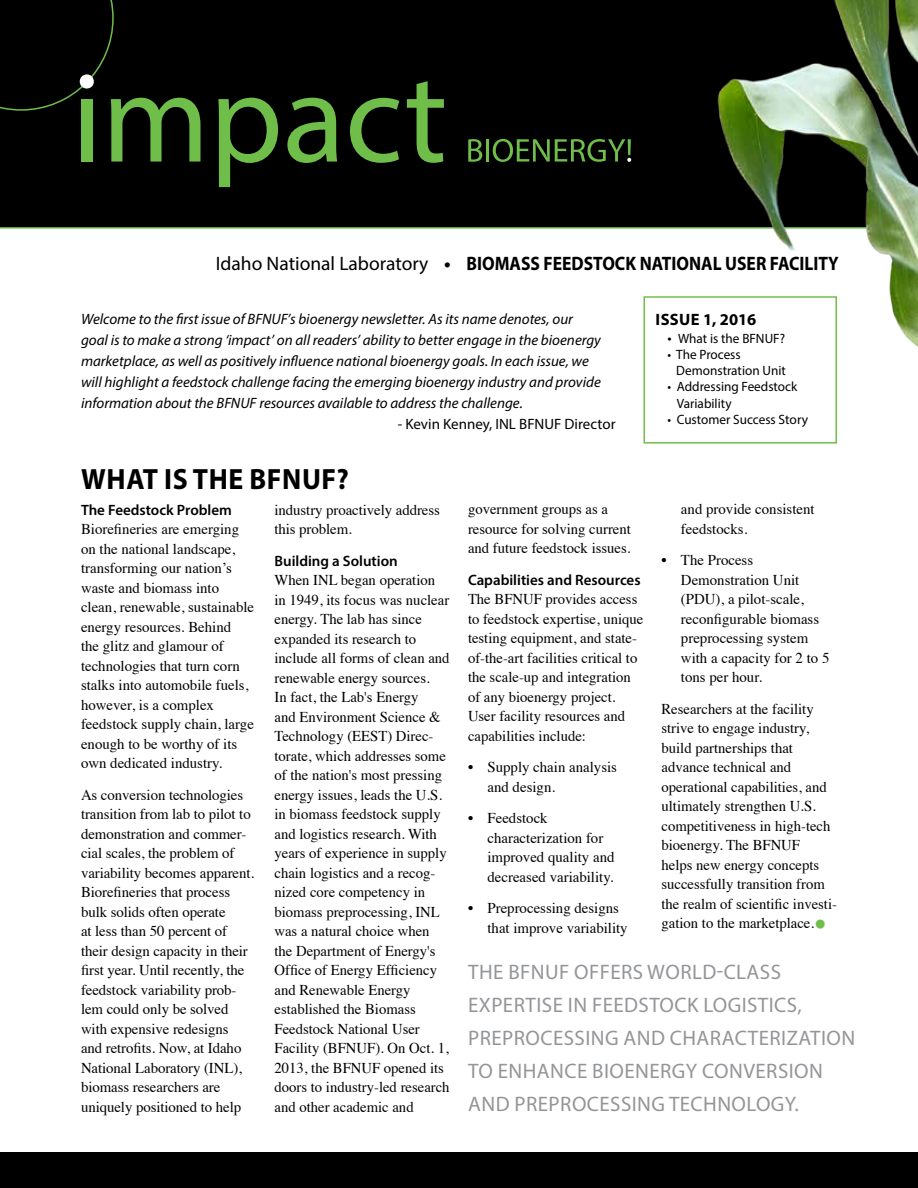
<style>
.page{position:relative;width:918px;height:1188px;background:#fff}
.page>*{position:absolute;margin:0;border:0;box-sizing:border-box;transform-origin:0 0}
.t1{font:700 29.4px "Myriad Pro";letter-spacing:.02em;color:#000;scale:.95 1}
.t2{font:21px/33px "Myriad Pro";letter-spacing:.02em;color:#939598}
.t3{font:700 19.5px "Myriad Pro";color:#000}
.t4{font:700 16.5px "Myriad Pro";letter-spacing:.02em;color:#000}
.t5{font:15px/19.5px "Times";color:#000}
.t6{font:italic 15px/21px "Myriad Pro";color:#000}
.t7{font:600 15px "Myriad Pro";color:#000}
.t8{font:15px "Myriad Pro";color:#000}
.t9{font:13.5px/16.2px "Myriad Pro";color:#000}
.s1{font-weight:400}
.s2{font-size:15px}
.s3{font-family:"Arial";font-size:21px;color:#6fbe4a}
</style>
<div class="page">
<div style="left:644px;top:296px;width:193px;height:148px;border:2px solid #6fbe4a"></div>
<div style="left:0;top:0;width:918px;height:227px;background:#000"></div>
<svg style="left:218px;top:98px;width:60px;height:89px"></svg>
<svg style="left:287px;top:98px;width:50px;height:65px"></svg>
<svg style="left:350px;top:98px;width:49px;height:65px"></svg>
<svg style="left:407px;top:81px;width:37px;height:82px"></svg>
<svg style="left:468px;top:139px;width:14px;height:23px"></svg>
<hr style="left:486px;top:139px;width:3px;height:23px;background:#6fbe4a">
<svg style="left:493px;top:139px;width:138px;height:23px"></svg>
<svg style="left:0;top:0;width:200px;height:162px"></svg>
<div style="left:80px;top:74px;width:14px;height:15px;background:#fff;border-radius:50%"></div>
<div style="left:0;top:1152px;width:918px;height:36px;background:#000"></div>
<hr style="left:0;top:227px;width:918px;height:2px;background:#6fbe4a">
<img style="left:692px;top:0;width:226px;height:350px">
<h3 class="t3" style="left:216px;top:251px;width:625px"><span class="s1">Idaho National Laboratory</span> • BIOMASS FEEDSTOCK NATIONAL USER FACILITY</h3>
<p class="t6" style="left:81px;top:308px;width:521px">Welcome to the first issue of BFNUF’s bioenergy newsletter. As its name denotes, our goal is to make a strong ‘impact’ on all readers’ ability to better engage in the bioenergy marketplace, as well as positively influence national bioenergy goals. In each issue, we will highlight a feedstock challenge facing the emerging bioenergy industry and provide information about the BFNUF resources available to address the challenge.</p>
<p class="t8" style="left:398px;top:414px;width:219px">- Kevin Kenney, INL BFNUF Director</p>
<p class="t4" style="left:656px;top:309px;width:102px">ISSUE 1, 2016</p>
<p class="t9" style="left:668px;top:330px;width:119px"><span class="s2">•</span> What is the BFNUF?</p>
<p class="t9" style="left:676px;top:346px;width:111px;text-indent:-9px">• The Process<br>Demonstration Unit</p>
<p class="t9" style="left:677px;top:379px;width:122px;text-indent:-9px">• Addressing Feedstock<br>Variability</p>
<p class="t9" style="left:667px;top:411px;width:142px">• Customer Success Story</p>
<h1 class="t1" style="left:81px;top:460px;width:283px">WHAT IS THE BFNUF?</h1>
<p class="t7" style="left:81px;top:500px;width:152px">The Feedstock Problem</p>
<p class="t5" style="left:81px;top:518px;width:175px">Biorefineries are emerging on the national landscape, transforming our nation’s waste and biomass into clean, renewable, sustainable energy resources. Behind<br>the glitz and glamour of technologies that turn corn stalks into automobile fuels, however, is a complex feedstock supply chain, large enough to be worthy of its own dedicated industry.</p>
<p class="t5" style="left:81px;top:784px;width:175px">As conversion technologies transition from lab to pilot to demonstration and commer&shy;cial scales, the problem of variability becomes apparent.<br>Biorefineries that process bulk solids often operate<br>at less than 50 percent of their design capacity in their first year. Until recently, the feedstock variability prob&shy;lem could only be solved with expensive redesigns<br>and retrofits. Now, at Idaho<br>National Laboratory (INL), biomass researchers are uniquely positioned to help</p>
<p class="t5" style="left:274px;top:499px;width:167px">industry proactively address this problem.</p>
<p class="t7" style="left:274px;top:551px;width:125px">Building a Solution</p>
<p class="t5" style="left:274px;top:569px;width:177px">When INL began operation in 1949, its focus was nuclear energy. The lab has since expanded its research to include all forms of clean and renewable energy sources.<br>In fact, the Lab's Energy<br>and Environment Science &amp;<br>Technology (EEST) Direc&shy;torate, which addresses some of the nation's most pressing energy issues, leads the U.S. in biomass feedstock supply and logistics research. With years of experience in supply chain logistics and a recog&shy;nized core competency in biomass preprocessing, INL was a natural choice when the Department of Energy's<br>Office of Energy Efficiency and Renewable Energy established the Biomass<br>Feedstock National User<br>Facility (BFNUF). On Oct. 1,<br>2013, the BFNUF opened its doors to industry-led research and other academic and</p>
<p class="t5" style="left:681px;top:498px;width:135px">and provide consistent feedstocks.</p>
<p class="t5" style="left:681px;top:549px;width:150px;text-indent:-19px">• The Process<br>Demonstration Unit (PDU), a pilot-scale, reconfigurable biomass preprocessing system with a capacity for 2 to 5 tons per hour.</p>
<p class="t5" style="left:662px;top:698px;width:177px">Researchers at the facility strive to engage industry, build partnerships that advance technical and operational capabilities, and ultimately strengthen U.S. competitiveness in high-tech bioenergy. The BFNUF<br>helps new energy concepts successfully transition from the realm of scientific investi&shy;gation to the marketplace.<span class="s3">●</span></p>
<h2 class="t2" style="left:468px;top:955px;width:389px">THE BFNUF OFFERS WORLD-CLASS EXPERTISE IN FEEDSTOCK LOGISTICS, PREPROCESSING AND CHARACTERIZATION TO ENHANCE BIOENERGY CONVERSION AND PREPROCESSING TECHNOLOGY.</h2>
<p class="t5" style="left:468px;top:498px;width:164px">government groups as a resource for solving current and future feedstock issues.</p>
<p class="t7" style="left:468px;top:570px;width:174px">Capabilities and Resources</p>
<p class="t5" style="left:468px;top:588px;width:177px">The BFNUF provides access to feedstock expertise, unique testing equipment, and state&shy;of-the-art facilities critical to the scale-up and integration of any bioenergy project.<br>User facility resources and capabilities include:</p>
<p class="t5" style="left:488px;top:756px;width:131px;text-indent:-20px">• Supply chain analysis and design.</p>
<p class="t5" style="left:488px;top:807px;width:129px;text-indent:-19px">• Feedstock characterization for improved quality and decreased variability.</p>
<p class="t5" style="left:488px;top:897px;width:142px;text-indent:-19px">• Preprocessing designs that improve variability</p>
</div>
